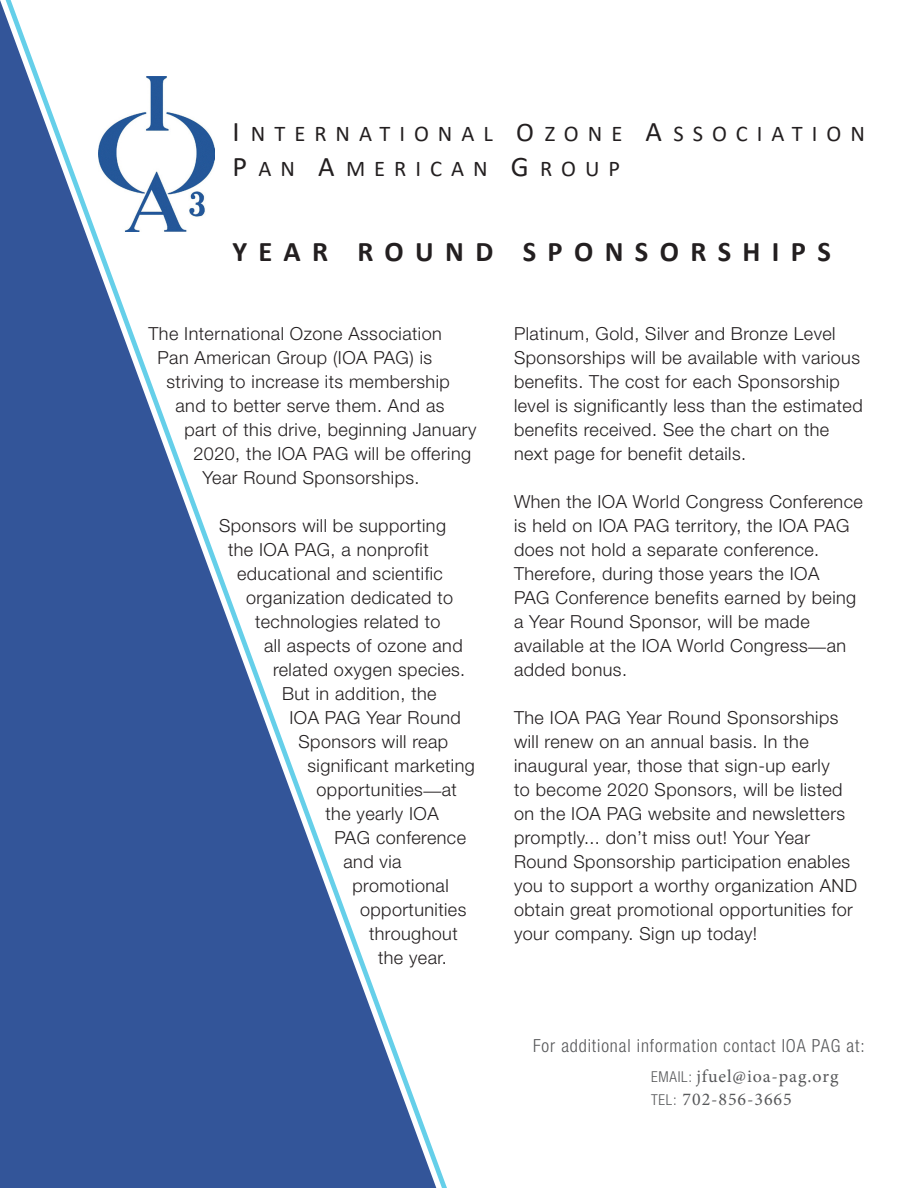
<style>
.page{position:relative;width:918px;height:1188px;background:#fff}
.page>*{position:absolute;margin:0;border:0;box-sizing:border-box;transform-origin:0 0}
.t1{font:700 28.5px "Calibri";letter-spacing:.4em;color:#231f20}
.t2{font:22.5px "Calibri";letter-spacing:.4em;color:#231f20}
.t3{font:300 18px/24px "Helvetica Neue LT Std";letter-spacing:.025em;color:#231f20}
.t4{font:300 condensed 18px "Helvetica Neue LT Std";letter-spacing:.05em;color:#57585a}
.t5{font:18px/23.4px "Minion Pro";letter-spacing:.05em;color:#57585a}
.s1{font-size:28.5px}
.s2{font-size:27px}
.s3{font-family:"Berkeley Std";font-weight:400}
.s4{font-family:"Helvetica Neue LT Std";font-weight:300;font-stretch:condensed;font-size:15px}
</style>
<div class="page">
<svg style="left:0;top:0;width:447px;height:1188px"></svg>
<p class="t2" style="left:232px;top:118px;width:634px"><span class="s1">I</span>NTERNATIONAL <span class="s2">O</span>ZONE <span class="s1">A</span>SSOCIATION</p>
<p class="t2" style="left:232px;top:152px;width:389px"><span class="s1">P</span>AN <span class="s1">A</span>MERICAN <span class="s1">G</span>ROUP</p>
<p class="t1" style="left:232px;top:232px;width:600px">YEAR ROUND SPONSORSHIPS</p>
<p class="t3" style="left:148px;top:321px;width:295px">The International Ozone Association</p>
<p class="t3" style="left:158px;top:345px;width:276px">Pan American Group (IOA PAG) is</p>
<p class="t3" style="left:166px;top:369px;width:285px">striving to increase its membership</p>
<p class="t3" style="left:176px;top:393px;width:271px">and to better serve them. And as</p>
<p class="t3" style="left:184px;top:417px;width:293px">part of this drive, beginning January</p>
<p class="t3" style="left:194px;top:441px;width:279px">2020, the IOA PAG will be offering</p>
<p class="t3" style="left:202px;top:465px;width:219px">Year Round Sponsorships.</p>
<p class="t3" style="left:219px;top:513px;width:229px">Sponsors will be supporting</p>
<p class="t3" style="left:228px;top:537px;width:202px">the IOA PAG, a nonprofit</p>
<p class="t3" style="left:237px;top:561px;width:207px">educational and scientific</p>
<p class="t3" style="left:246px;top:585px;width:209px">organization dedicated to</p>
<p class="t3" style="left:255px;top:609px;width:187px">technologies related to</p>
<p class="t3" style="left:264px;top:633px;width:200px">all aspects of ozone and</p>
<p class="t3" style="left:273px;top:657px;width:194px">related oxygen species.</p>
<p class="t3" style="left:282px;top:681px;width:156px">But in addition, the</p>
<p class="t3" style="left:290px;top:705px;width:173px">IOA PAG Year Round</p>
<p class="t3" style="left:299px;top:729px;width:151px">Sponsors will reap</p>
<p class="t3" style="left:308px;top:753px;width:169px">significant marketing</p>
<p class="t3" style="left:317px;top:777px;width:142px">opportunities<span class="s3">—</span>at</p>
<p class="t3" style="left:326px;top:801px;width:115px">the yearly IOA</p>
<p class="t3" style="left:335px;top:825px;width:133px">PAG conference</p>
<p class="t3" style="left:344px;top:849px;width:60px">and via</p>
<p class="t3" style="left:353px;top:873px;width:98px">promotional</p>
<p class="t3" style="left:360px;top:897px;width:108px">opportunities</p>
<p class="t3" style="left:369px;top:921px;width:90px">throughout</p>
<p class="t3" style="left:378px;top:945px;width:70px">the year.</p>
<p class="t3" style="left:514px;top:321px;width:350px">Platinum, Gold, Silver and Bronze Level Sponsorships will be available with various benefits. The cost for each Sponsorship level is significantly less than the estimated benefits received. See the chart on the next page for benefit details.</p>
<p class="t3" style="left:514px;top:489px;width:350px">When the IOA World Congress Conference is held on IOA PAG territory, the IOA PAG does not hold a separate conference.<br>Therefore, during those years the IOA<br>PAG Conference benefits earned by being a Year Round Sponsor, will be made available at the IOA World Congress<span class="s3">—</span>an added bonus.</p>
<p class="t3" style="left:514px;top:705px;width:344px">The IOA PAG Year Round Sponsorships will renew on an annual basis. In the inaugural year, those that sign-up early<br>to become 2020 Sponsors, will be listed on the IOA PAG website and newsletters promptly... don’t miss out! Your Year Round Sponsorship participation enables you to support a worthy organization AND obtain great promotional opportunities for your company. Sign up today!</p>
<p class="t4" style="left:533px;top:1035px;width:333px">For additional information contact IOA PAG at:</p>
<p class="t5" style="left:651px;top:1065px;width:189px"><span class="s4">EMAIL:</span> jfuel@ioa-pag.org<br><span class="s4">TEL:</span> 702-856-3665</p>
</div>
